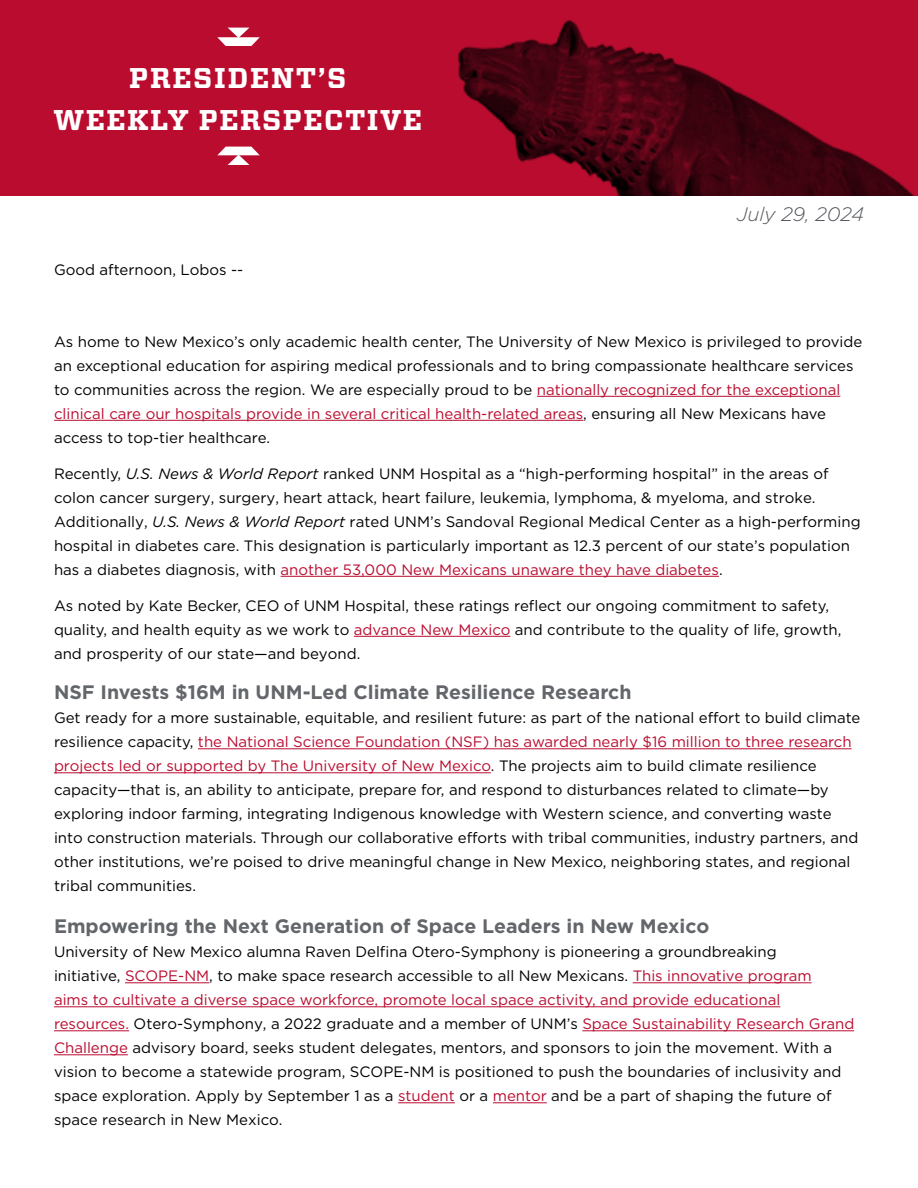
<style>
.page{position:relative;width:918px;height:1188px;background:#fff}
.page>*{position:absolute;margin:0;border:0;box-sizing:border-box;transform-origin:0 0}
.t1{font:700 28.5px/42px "Vitesse";letter-spacing:.05em;color:#fff;text-align:center}
.t2{font:700 19.5px "Gotham";color:#63666a}
.Date{font:italic 300 19.5px "Gotham";color:#52555b}
.t3{font:15px/24px "Gotham";color:#000}
.s1{color:#ba0c2f}
.s2{font-style:italic}
</style>
<div class="page">
<hr style="left:537px;top:396px;width:303px;height:1px;background:#ba0c2f">
<hr style="left:54px;top:420px;width:529px;height:1px;background:#ba0c2f">
<hr style="left:281px;top:576px;width:438px;height:1px;background:#ba0c2f">
<hr style="left:354px;top:636px;width:156px;height:1px;background:#ba0c2f">
<hr style="left:198px;top:748px;width:654px;height:1px;background:#ba0c2f">
<hr style="left:54px;top:772px;width:437px;height:1px;background:#ba0c2f">
<hr style="left:125px;top:982px;width:84px;height:1px;background:#ba0c2f">
<hr style="left:633px;top:982px;width:179px;height:1px;background:#ba0c2f">
<hr style="left:54px;top:1006px;width:726px;height:1px;background:#ba0c2f">
<hr style="left:54px;top:1030px;width:75px;height:1px;background:#ba0c2f">
<hr style="left:582px;top:1030px;width:272px;height:1px;background:#ba0c2f">
<hr style="left:54px;top:1054px;width:74px;height:1px;background:#ba0c2f">
<hr style="left:398px;top:1102px;width:57px;height:1px;background:#ba0c2f">
<hr style="left:493px;top:1102px;width:54px;height:1px;background:#ba0c2f">
<div style="left:0;top:0;width:918px;height:196px;background:#ba0c2f"></div>
<img style="left:457px;top:20px;width:458px;height:176px">
<svg style="left:217px;top:28px;width:43px;height:18px"></svg>
<svg style="left:217px;top:147px;width:43px;height:18px"></svg>
<p class="t1" style="left:53px;top:58px;width:370px">PRESIDENT’S<br>WEEKLY PERSPECTIVE</p>
<p class="t3" style="left:54px;top:257px;width:191px">Good afternoon, Lobos --</p>
<h2 class="Date" style="left:737px;top:202px;width:129px">July 29, 2024</h2>
<p class="t3" style="left:54px;top:329px;width:810px">As home to New Mexico’s only academic health center, The University of New Mexico is privileged to provide an exceptional education for aspiring medical professionals and to bring compassionate healthcare services to communities across the region. We are especially proud to be <span class="s1">nationally recognized for the exceptional clinical care our hospitals provide in several critical health-related areas</span>, ensuring all New Mexicans have access to top-tier healthcare.</p>
<p class="t3" style="left:54px;top:461px;width:808px">Recently, <span class="s2">U.S. News &amp; World Report</span> ranked UNM Hospital as a “high-performing hospital” in the areas of colon cancer surgery, surgery, heart attack, heart failure, leukemia, lymphoma, &amp; myeloma, and stroke.<br>Additionally, <span class="s2">U.S. News &amp; World Report</span> rated UNM’s Sandoval Regional Medical Center as a high-performing hospital in diabetes care. This designation is particularly important as 12.3 percent of our state’s population has a diabetes diagnosis, with <span class="s1">another 53,000 New Mexicans unaware they have diabetes</span>.</p>
<p class="t3" style="left:54px;top:593px;width:789px">As noted by Kate Becker, CEO of UNM Hospital, these ratings reflect our ongoing commitment to safety, quality, and health equity as we work to <span class="s1">advance New Mexico</span> and contribute to the quality of life, growth, and prosperity of our state—and beyond.</p>
<p class="t2" style="left:54px;top:679px;width:579px">NSF Invests $16M in UNM-Led Climate Resilience Research</p>
<p class="t3" style="left:54px;top:706px;width:808px">Get ready for a more sustainable, equitable, and resilient future: as part of the national effort to build climate resilience capacity, <span class="s1">the National Science Foundation (NSF) has awarded nearly $16 million to three research projects led or supported by The University of New Mexico</span>. The projects aim to build climate resilience capacity—that is, an ability to anticipate, prepare for, and respond to disturbances related to climate—by exploring indoor farming, integrating Indigenous knowledge with Western science, and converting waste into construction materials. Through our collaborative efforts with tribal communities, industry partners, and other institutions, we’re poised to drive meaningful change in New Mexico, neighboring states, and regional tribal communities.</p>
<p class="t2" style="left:54px;top:913px;width:657px">Empowering the Next Generation of Space Leaders in New Mexico</p>
<p class="t3" style="left:54px;top:940px;width:802px">University of New Mexico alumna Raven Delfina Otero-Symphony is pioneering a groundbreaking<br>initiative, <span class="s1">SCOPE-NM</span>, to make space research accessible to all New Mexicans. <span class="s1">This innovative program<br>aims to cultivate a diverse space workforce, promote local space activity, and provide educational resources.</span> Otero-Symphony, a 2022 graduate and a member of UNM’s <span class="s1">Space Sustainability Research Grand Challenge</span> advisory board, seeks student delegates, mentors, and sponsors to join the movement. With a vision to become a statewide program, SCOPE-NM is positioned to push the boundaries of inclusivity and space exploration. Apply by September 1 as a <span class="s1">student</span> or a <span class="s1">mentor</span> and be a part of shaping the future of space research in New Mexico.</p>
</div>
